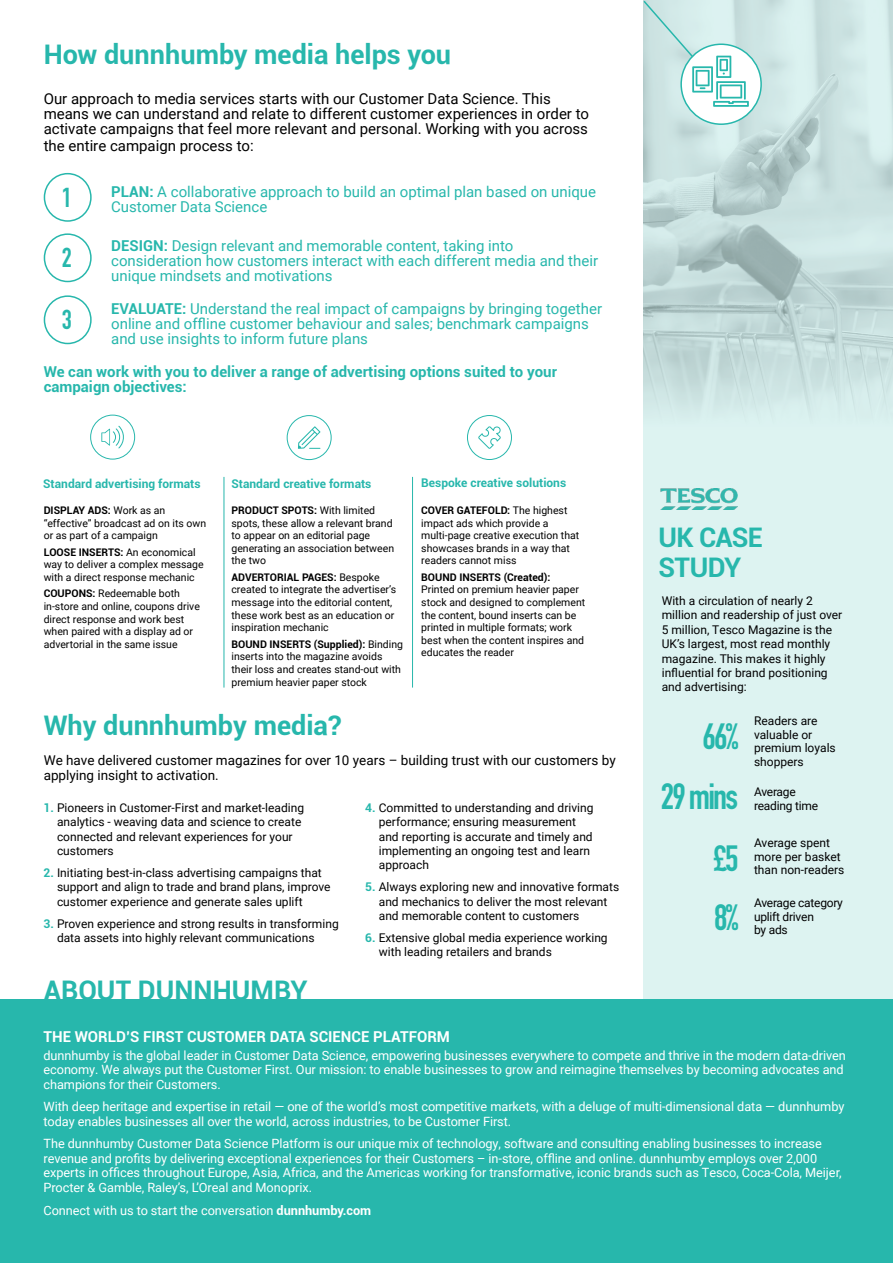
<style>
.page{position:relative;width:893px;height:1263px;background:#fff}
.page>*{position:absolute;margin:0;border:0;box-sizing:border-box;transform-origin:0 0}
.t1{font:700 36px "DIN Condensed";letter-spacing:-.05em;color:#27b7ac}
.Subhead{font:700 27px "Roboto";color:#27b7ac}
.Bullets_Subhead{font:700 27px "Roboto";color:#27b7ac}
.Subhead-2{font:700 27px/30px "Roboto";letter-spacing:-.025em;color:#27b7ac}
.Graph_Caption{font:700 27px "DIN Condensed";color:#27b7ac}
.t2{font:15px/15px "Roboto";color:#27b7ac}
.t3{font:15px/15px "Roboto";color:#000001}
.t4{font:700 15px/15px "Roboto";color:#27b7ac}
.Boilerplate_Header{font:700 15px "Roboto";color:#fff}
.Bullets_Subhead-2{font:13.5px/15px "Roboto";color:#000001}
.Boilerplate{font:12.75px/14.2px "Roboto";letter-spacing:-.005em;color:#fff}
.Body_Copy{font:12px/14.4px "Roboto";color:#000001}
.Stat_Copy{font:12px/13.5px "Roboto";color:#000001}
.Bullets{font:700 12px "Roboto";color:#27b7ac}
.Stat_Copy-2{font:12px/13.5px "Roboto";letter-spacing:-.02em;color:#000001}
.t5{font:10.5px/12.6px "Roboto";color:#000001}
.s1{font-weight:700}
.s2{font-weight:700;color:#27b7ac}
</style>
<div class="page">
<svg style="left:643px;top:1px;width:250px;height:998px;fill:#ddf3f1"></svg>
<div style="left:44px;top:173px;width:48px;height:49px;border:2px solid #27b7ac;border-radius:50%"></div>
<div style="left:44px;top:233px;width:48px;height:49px;border:2px solid #27b7ac;border-radius:50%"></div>
<div style="left:44px;top:295px;width:48px;height:49px;border:2px solid #27b7ac;border-radius:50%"></div>
<div style="left:681px;top:44px;width:80px;height:80px;background:#fff;border-radius:50%"></div>
<hr style="left:224px;top:477px;width:1px;height:210px;background:#27b7ac">
<hr style="left:412px;top:477px;width:1px;height:210px;background:#27b7ac">
<svg style="left:643px;top:0;width:106px;height:107px"></svg>
<svg style="left:90px;top:415px;width:45px;height:45px"></svg>
<svg style="left:467px;top:415px;width:45px;height:45px"></svg>
<svg style="left:287px;top:415px;width:45px;height:45px"></svg>
<div style="left:0;top:999px;width:893px;height:264px;background:#27b7ac"></div>
<img style="left:660px;top:489px;width:78px;height:20px">
<p class="Subhead" style="left:44px;top:35px;width:409px">How dunnhumby media helps you</p>
<p class="t3" style="left:44px;top:91px;width:547px">Our approach to media services starts with our Customer Data Science. This means we can understand and relate to different customer experiences in order to activate campaigns that feel more relevant and personal. Working with you across</p>
<p class="t3" style="left:44px;top:137px;width:211px">the entire campaign process to:</p>
<p class="Graph_Caption" style="left:62px;top:179px;width:12px">1</p>
<p class="Graph_Caption" style="left:62px;top:240px;width:12px">2</p>
<p class="Graph_Caption" style="left:62px;top:302px;width:12px">3</p>
<p class="t2" style="left:111px;top:183px;width:486px"><span class="s1">PLAN:</span> A collaborative approach to build an optimal plan based on unique<br>Customer Data Science</p>
<p class="t2" style="left:111px;top:238px;width:488px"><span class="s1">DESIGN:</span> Design relevant and memorable content, taking into consideration how customers interact with each different media and their unique mindsets and motivations</p>
<p class="t2" style="left:111px;top:301px;width:492px"><span class="s1">EVALUATE:</span> Understand the real impact of campaigns by bringing together online and offline customer behaviour and sales; benchmark campaigns and use insights to inform future plans</p>
<p class="t4" style="left:44px;top:364px;width:515px">We can work with you to deliver a range of advertising options suited to your campaign objectives:</p>
<p class="Bullets" style="left:43px;top:475px;width:159px">Standard advertising formats</p>
<p class="Bullets" style="left:231px;top:475px;width:142px">Standard creative formats</p>
<p class="Bullets" style="left:421px;top:475px;width:146px">Bespoke creative solutions</p>
<p class="t5" style="left:44px;top:503px;width:164px"><span class="s1">DISPLAY ADS:</span> Work as an “effective” broadcast ad on its own or as part of a campaign</p>
<p class="t5" style="left:44px;top:545px;width:162px"><span class="s1">LOOSE INSERTS:</span> An economical way to deliver a complex message with a direct response mechanic</p>
<p class="t5" style="left:44px;top:587px;width:158px"><span class="s1">COUPONS:</span> Redeemable both in-store and online, coupons drive direct response and work best when paired with a display ad or advertorial in the same issue</p>
<p class="t5" style="left:421px;top:503px;width:159px"><span class="s1">COVER GATEFOLD:</span> The highest impact ads which provide a multi-page creative execution that showcases brands in a way that readers cannot miss</p>
<p class="t5" style="left:421px;top:570px;width:165px"><span class="s1">BOUND INSERTS (Created):<br></span>Printed on premium heavier paper stock and designed to complement the content, bound inserts can be printed in multiple formats; work best when the content inspires and educates the reader</p>
<p class="t5" style="left:231px;top:503px;width:164px"><span class="s1">PRODUCT SPOTS:</span> With limited spots, these allow a relevant brand to appear on an editorial page generating an association between the two</p>
<p class="t5" style="left:231px;top:570px;width:166px"><span class="s1">ADVERTORIAL PAGES:</span> Bespoke created to integrate the advertiser’s message into the editorial content, these work best as an education or inspiration mechanic</p>
<p class="t5" style="left:231px;top:637px;width:173px"><span class="s1">BOUND INSERTS (Supplied):</span> Binding inserts into the magazine avoids their loss and creates stand-out with premium heavier paper stock</p>
<p class="Bullets_Subhead" style="left:44px;top:706px;width:299px">Why dunnhumby media?</p>
<p class="Bullets_Subhead-2" style="left:44px;top:752px;width:574px">We have delivered customer magazines for over 10 years – building trust with our customers by applying insight to activation.</p>
<p class="Body_Copy" style="left:57px;top:800px;width:249px;text-indent:-14px"><span class="s2">1.</span> Pioneers in Customer-First and market-leading analytics - weaving data and science to create connected and relevant experiences for your customers</p>
<p class="Body_Copy" style="left:57px;top:865px;width:275px;text-indent:-14px"><span class="s2">2.</span> Initiating best-in-class advertising campaigns that support and align to trade and brand plans, improve customer experience and generate sales uplift</p>
<p class="Body_Copy" style="left:57px;top:916px;width:283px;text-indent:-14px"><span class="s2">3.</span> Proven experience and strong results in transforming data assets into highly relevant communications</p>
<p class="Body_Copy" style="left:379px;top:800px;width:216px;text-indent:-14px"><span class="s2">4.</span> Committed to understanding and driving performance; ensuring measurement and reporting is accurate and timely and implementing an ongoing test and learn approach</p>
<p class="Body_Copy" style="left:379px;top:879px;width:242px;text-indent:-14px"><span class="s2">5.</span> Always exploring new and innovative formats and mechanics to deliver the most relevant and memorable content to customers</p>
<p class="Body_Copy" style="left:379px;top:930px;width:230px;text-indent:-14px"><span class="s2">6.</span> Extensive global media experience working with leading retailers and brands</p>
<p class="Subhead-2" style="left:658px;top:521px;width:106px">UK CASE<br>STUDY</p>
<p class="Body_Copy" style="left:662px;top:593px;width:182px">With a circulation of nearly 2 million and readership of just over<br>5 million, Tesco Magazine is the<br>UK’s largest, most read monthly magazine. This makes it highly influential for brand positioning and advertising:</p>
<p class="t1" style="left:702px;top:712px;width:37px">66%</p>
<p class="t1" style="left:661px;top:772px;width:79px">29 mins</p>
<p class="t1" style="left:713px;top:834px;width:26px">£5</p>
<p class="t1" style="left:714px;top:893px;width:26px">8%</p>
<p class="Stat_Copy" style="left:754px;top:714px;width:83px">Readers are valuable or premium loyals shoppers</p>
<p class="Stat_Copy-2" style="left:754px;top:785px;width:66px">Average reading time</p>
<p class="Stat_Copy" style="left:754px;top:836px;width:92px">Average spent more per basket than non-readers</p>
<p class="Stat_Copy-2" style="left:754px;top:896px;width:90px">Average category uplift driven<br>by ads</p>
<p class="Subhead" style="left:44px;top:971px;width:266px">ABOUT DUNNHUMBY</p>
<p class="Boilerplate_Header" style="left:44px;top:1026px;width:408px">THE WORLD’S FIRST CUSTOMER DATA SCIENCE PLATFORM</p>
<p class="Boilerplate" style="left:44px;top:1048px;width:804px">dunnhumby is the global leader in Customer Data Science, empowering businesses everywhere to compete and thrive in the modern data-driven economy. We always put the Customer First. Our mission: to enable businesses to grow and reimagine themselves by becoming advocates and champions for their Customers.</p>
<p class="Boilerplate" style="left:44px;top:1099px;width:802px">With deep heritage and expertise in retail — one of the world’s most competitive markets, with a deluge of multi-dimensional data — dunnhumby today enables businesses all over the world, across industries, to be Customer First.</p>
<p class="Boilerplate" style="left:44px;top:1136px;width:800px">The dunnhumby Customer Data Science Platform is our unique mix of technology, software and consulting enabling businesses to increase revenue and profits by delivering exceptional experiences for their Customers – in-store, offline and online. dunnhumby employs over 2,000 experts in offices throughout Europe, Asia, Africa, and the Americas working for transformative, iconic brands such as Tesco, Coca-Cola, Meijer, Procter &amp; Gamble, Raley’s, L’Oreal and Monoprix.</p>
<p class="Boilerplate" style="left:44px;top:1203px;width:329px">Connect with us to start the conversation <span class="s1">dunnhumby.com</span></p>
</div>
